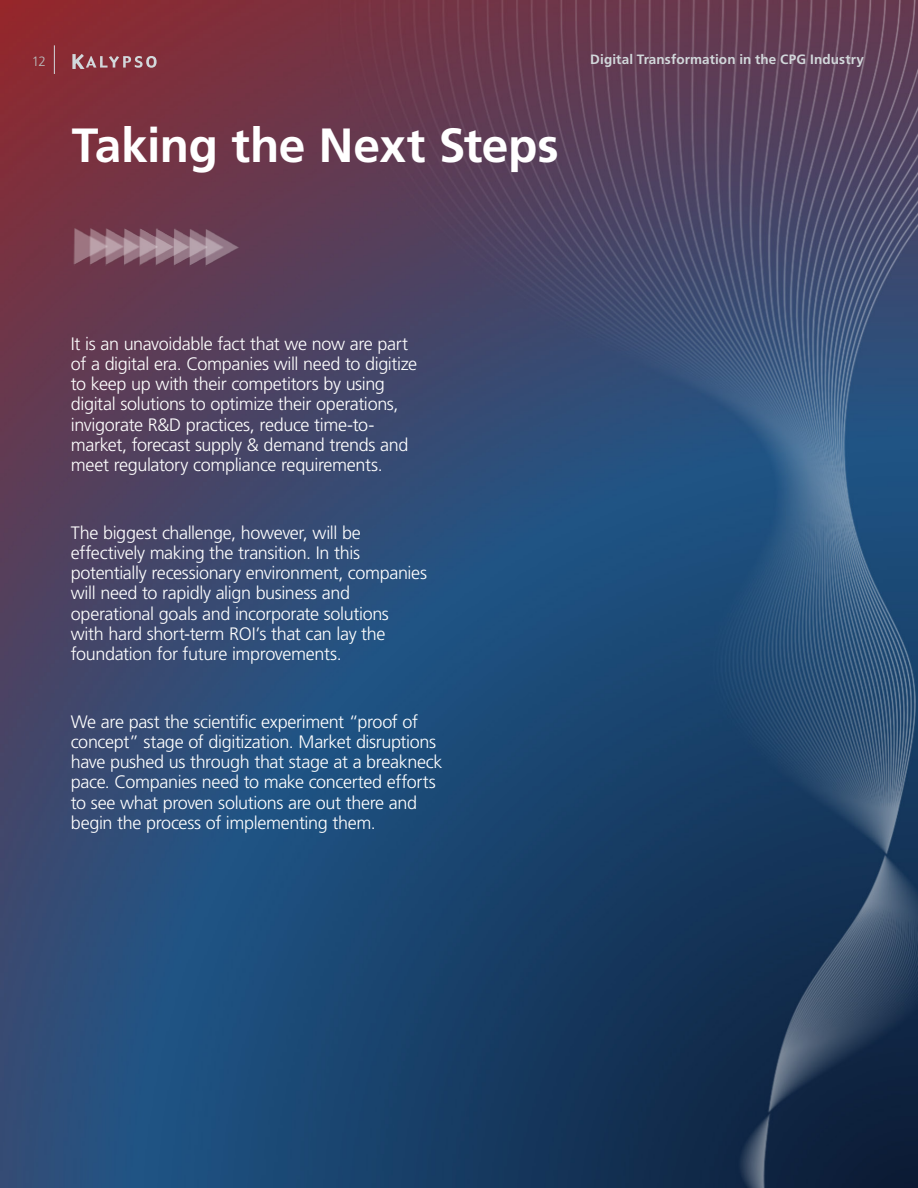
<style>
.page{position:relative;width:918px;height:1188px;background:#fff}
.page>*{position:absolute;margin:0;border:0;box-sizing:border-box;transform-origin:0 0}
.Headline{font:700 48px "Frutiger LT Std";letter-spacing:-.01em;color:#fff}
.Body_Text_Reversed{font:300 18px/20.2px "Frutiger LT Std";letter-spacing:-.02em;color:#fff}
.Body_Text_Reversed-2{font:700 16.5px "Frutiger LT Std";letter-spacing:-.01em;color:#fff}
.t1{font:700 13.5px "Frutiger LT Std";letter-spacing:.01em;color:#d2d8db}
.t2{font:300 13.5px "Frutiger LT Std";color:#babebf}
</style>
<div class="page">
<img style="left:0;top:1px;width:918px;height:1187px">
<img style="left:74px;top:228px;width:166px;height:39px">
<svg style="left:72px;top:54px;width:85px;height:15px"></svg>
<svg style="left:54px;top:45px;width:1px;height:29px"></svg>
<p class="t2" style="left:32px;top:54px;width:16px">12</p>
<p class="t1" style="left:590px;top:51px;width:275px">Digital Transformation in the CPG Industry</p>
<p class="Headline" style="left:72px;top:117px;width:488px">Taking the Next Steps</p>
<p class="Body_Text_Reversed-2" style="left:72px;top:131px;width:213px">3. Learning the PLC Paradox</p>
<p class="Body_Text_Reversed" style="left:71px;top:333px;width:348px">It is an unavoidable fact that we now are part of a digital era. Companies will need to digitize to keep up with their competitors by using digital solutions to optimize their operations, invigorate R&amp;D practices, reduce time-to&shy;market, forecast supply &amp; demand trends and meet regulatory compliance requirements.</p>
<p class="Body_Text_Reversed" style="left:71px;top:522px;width:358px">The biggest challenge, however, will be effectively making the transition. In this potentially recessionary environment, companies will need to rapidly align business and operational goals and incorporate solutions<br>with hard short-term ROI’s that can lay the foundation for future improvements.</p>
<p class="Body_Text_Reversed" style="left:71px;top:711px;width:373px">We are past the scientific experiment “proof of concept” stage of digitization. Market disruptions have pushed us through that stage at a breakneck pace. Companies need to make concerted efforts to see what proven solutions are out there and begin the process of implementing them.</p>
</div>
